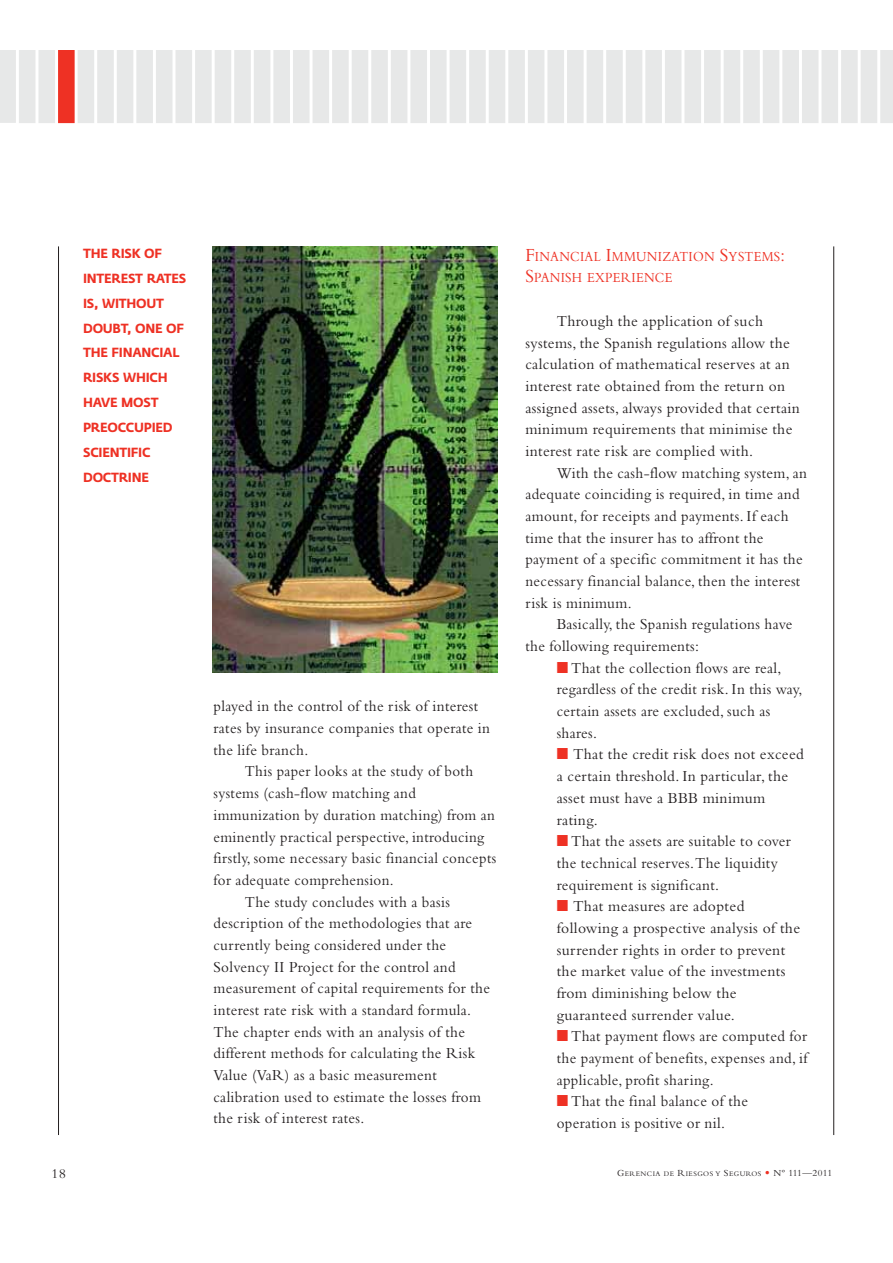
<style>
.page{position:relative;width:893px;height:1263px;background:#fff}
.page>*{position:absolute;margin:0;border:0;box-sizing:border-box;transform-origin:0 0}
.t1{font:15.9px/21.8px "Bembo";letter-spacing:.025em;color:#231f20;scale:.95 1}
.t2{font:15.9px/21.8px "Bembo";letter-spacing:.025em;color:#231f20}
.t3{font:15.9px "Bembo";letter-spacing:.025em;color:#231f20;scale:.94 1}
.t4{font:14.55px/21.8px "Bembo";letter-spacing:.02em;color:#ee3124;scale:.9 1}
.t5{font:13.8px "Bembo";color:#231f20}
.t6{font:700 13.05px/24.9px "Fedra Sans";letter-spacing:-.02em;color:#ee3124;scale:.95 1}
.t7{font:7.2px "Bembo";letter-spacing:.065em;color:#231f20}
.s1{font-size:19.35px}
.s2{color:#ee3124}
.s3{font-size:9.6px}
.s4{font-family:"Goudy";font-size:9.6px;color:#ee3124}
</style>
<div class="page">
<div style="left:19px;top:50px;width:16px;height:73px;background:#e7e8e8"></div>
<div style="left:38px;top:50px;width:17px;height:73px;background:#e7e8e8"></div>
<div style="left:58px;top:50px;width:17px;height:73px;background:#ee3124"></div>
<div style="left:78px;top:50px;width:16px;height:73px;background:#e7e8e8"></div>
<div style="left:97px;top:50px;width:17px;height:73px;background:#e7e8e8"></div>
<div style="left:117px;top:50px;width:16px;height:73px;background:#e7e8e8"></div>
<div style="left:136px;top:50px;width:17px;height:73px;background:#e7e8e8"></div>
<div style="left:156px;top:50px;width:16px;height:73px;background:#e7e8e8"></div>
<div style="left:175px;top:50px;width:17px;height:73px;background:#e7e8e8"></div>
<div style="left:195px;top:50px;width:17px;height:73px;background:#e7e8e8"></div>
<div style="left:215px;top:50px;width:16px;height:73px;background:#e7e8e8"></div>
<div style="left:234px;top:50px;width:17px;height:73px;background:#e7e8e8"></div>
<div style="left:254px;top:50px;width:16px;height:73px;background:#e7e8e8"></div>
<div style="left:273px;top:50px;width:17px;height:73px;background:#e7e8e8"></div>
<div style="left:293px;top:50px;width:16px;height:73px;background:#e7e8e8"></div>
<div style="left:312px;top:50px;width:17px;height:73px;background:#e7e8e8"></div>
<div style="left:332px;top:50px;width:17px;height:73px;background:#e7e8e8"></div>
<div style="left:352px;top:50px;width:16px;height:73px;background:#e7e8e8"></div>
<div style="left:371px;top:50px;width:17px;height:73px;background:#e7e8e8"></div>
<div style="left:391px;top:50px;width:16px;height:73px;background:#e7e8e8"></div>
<div style="left:410px;top:50px;width:17px;height:73px;background:#e7e8e8"></div>
<div style="left:430px;top:50px;width:17px;height:73px;background:#e7e8e8"></div>
<div style="left:450px;top:50px;width:16px;height:73px;background:#e7e8e8"></div>
<div style="left:469px;top:50px;width:17px;height:73px;background:#e7e8e8"></div>
<div style="left:489px;top:50px;width:16px;height:73px;background:#e7e8e8"></div>
<div style="left:508px;top:50px;width:17px;height:73px;background:#e7e8e8"></div>
<div style="left:528px;top:50px;width:16px;height:73px;background:#e7e8e8"></div>
<div style="left:547px;top:50px;width:17px;height:73px;background:#e7e8e8"></div>
<div style="left:567px;top:50px;width:17px;height:73px;background:#e7e8e8"></div>
<div style="left:587px;top:50px;width:16px;height:73px;background:#e7e8e8"></div>
<div style="left:606px;top:50px;width:17px;height:73px;background:#e7e8e8"></div>
<div style="left:626px;top:50px;width:16px;height:73px;background:#e7e8e8"></div>
<div style="left:645px;top:50px;width:17px;height:73px;background:#e7e8e8"></div>
<div style="left:665px;top:50px;width:16px;height:73px;background:#e7e8e8"></div>
<div style="left:684px;top:50px;width:17px;height:73px;background:#e7e8e8"></div>
<div style="left:704px;top:50px;width:17px;height:73px;background:#e7e8e8"></div>
<div style="left:724px;top:50px;width:16px;height:73px;background:#e7e8e8"></div>
<div style="left:743px;top:50px;width:17px;height:73px;background:#e7e8e8"></div>
<div style="left:763px;top:50px;width:16px;height:73px;background:#e7e8e8"></div>
<div style="left:782px;top:50px;width:17px;height:73px;background:#e7e8e8"></div>
<div style="left:802px;top:50px;width:16px;height:73px;background:#e7e8e8"></div>
<div style="left:821px;top:50px;width:17px;height:73px;background:#e7e8e8"></div>
<div style="left:841px;top:50px;width:17px;height:73px;background:#e7e8e8"></div>
<div style="left:880px;top:50px;width:13px;height:73px;background:#e7e8e8"></div>
<div style="left:861px;top:50px;width:16px;height:73px;background:#e7e8e8"></div>
<div style="left:0;top:50px;width:16px;height:73px;background:#e7e8e8"></div>
<hr style="left:58px;top:246px;width:1px;height:889px;background:#231f20">
<hr style="left:833px;top:246px;width:1px;height:889px;background:#231f20">
<img style="left:212px;top:246px;width:286px;height:427px">
<p class="t6" style="left:83px;top:242px;width:110px">THE RISK OF<br>INTEREST RATES<br>IS, WITHOUT<br>DOUBT, ONE OF<br>THE FINANCIAL<br>RISKS WHICH<br>HAVE MOST<br>PREOCCUPIED<br>SCIENTIFIC<br>DOCTRINE</p>
<p class="t1" style="left:213px;top:697px;width:293px">played in the control of the risk of interest rates by insurance companies that operate in the life branch.</p>
<p class="t3" style="left:245px;top:766px;width:244px">This paper looks at the study of both</p>
<p class="t3" style="left:213px;top:787px;width:217px">systems (cash-flow matching and</p>
<p class="t3" style="left:213px;top:809px;width:301px">immunization by duration matching) from an</p>
<p class="t3" style="left:213px;top:831px;width:290px">eminently practical perspective, introducing</p>
<p class="t3" style="left:213px;top:852px;width:302px">firstly, some necessary basic financial concepts</p>
<p class="t3" style="left:213px;top:874px;width:193px">for adequate comprehension.</p>
<p class="t1" style="left:245px;top:892px;width:217px">The study concludes with a basis</p>
<p class="t1" style="left:213px;top:914px;width:274px">description of the methodologies that are</p>
<p class="t1" style="left:213px;top:936px;width:246px">currently being considered under the</p>
<p class="t1" style="left:213px;top:957px;width:256px">Solvency II Project for the control and</p>
<p class="t1" style="left:213px;top:979px;width:293px">measurement of capital requirements for the</p>
<p class="t1" style="left:213px;top:1001px;width:273px">interest rate risk with a standard formula.</p>
<p class="t1" style="left:213px;top:1022px;width:266px">The chapter ends with an analysis of the</p>
<p class="t1" style="left:213px;top:1044px;width:277px">different methods for calculating the Risk</p>
<p class="t1" style="left:213px;top:1066px;width:237px">Value (VaR) as a basic measurement</p>
<p class="t1" style="left:213px;top:1087px;width:283px">calibration used to estimate the losses from</p>
<p class="t1" style="left:213px;top:1109px;width:160px">the risk of interest rates.</p>
<p class="t4" style="left:525px;top:247px;width:290px"><span class="s1">F</span>INANCIAL <span class="s1">I</span>MMUNIZATION <span class="s1">S</span>YSTEMS<span class="s1">:<br>S</span>PANISH EXPERIENCE</p>
<p class="t2" style="left:525px;top:311px;width:276px;text-indent:31px">Through the application of such systems, the Spanish regulations allow the calculation of mathematical reserves at an interest rate obtained from the return on assigned assets, always provided that certain minimum requirements that minimise the interest rate risk are complied with.</p>
<p class="t1" style="left:525px;top:463px;width:298px;text-indent:31px">With the cash-flow matching system, an adequate coinciding is required, in time and amount, for receipts and payments. If each time that the insurer has to affront the payment of a specific commitment it has the necessary financial balance, then the interest risk is minimum.</p>
<p class="t1" style="left:525px;top:615px;width:282px;text-indent:31px">Basically, the Spanish regulations have the following requirements:</p>
<p class="t1" style="left:557px;top:658px;width:260px"><span class="s2">■</span> That the collection flows are real, regardless of the credit risk. In this way, certain assets are excluded, such as shares.</p>
<p class="t2" style="left:557px;top:745px;width:249px"><span class="s2">■</span> That the credit risk does not exceed a certain threshold. In particular, the asset must have a BBB minimum rating.</p>
<p class="t1" style="left:557px;top:832px;width:248px"><span class="s2">■</span> That the assets are suitable to cover the technical reserves.The liquidity requirement is significant.</p>
<p class="t2" style="left:557px;top:897px;width:245px"><span class="s2">■</span> That measures are adopted following a prospective analysis of the surrender rights in order to prevent the market value of the investments from diminishing below the guaranteed surrender value.</p>
<p class="t1" style="left:557px;top:1027px;width:265px;text-align:justify"><span class="s2">■</span> That payment flows are computed for the payment of benefits, expenses and, if applicable, profit sharing.</p>
<p class="t1" style="left:557px;top:1092px;width:203px"><span class="s2">■</span> That the final balance of the operation is positive or nil.</p>
<p class="t5" style="left:52px;top:1169px;width:16px">18</p>
<p class="t7" style="left:617px;top:1171px;width:217px"><span class="s3">G</span>ERENCIA DE <span class="s3">R</span>IESGOS Y <span class="s3">S</span>EGUROS <span class="s4">•</span> <span class="s3">Nº 111—2011</span></p>
</div>
